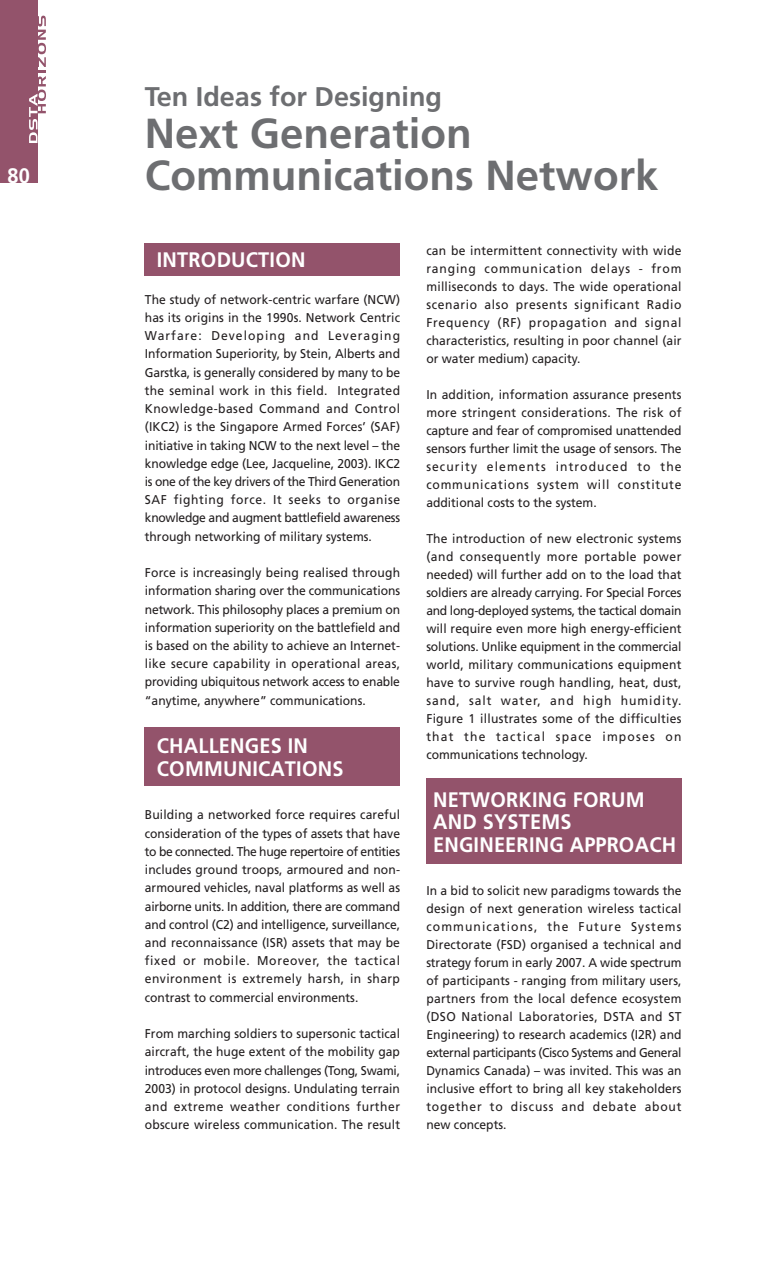
<style>
.page{position:relative;width:766px;height:1263px;background:#fff}
.page>*{position:absolute;margin:0;border:0;box-sizing:border-box;transform-origin:0 0}
.t1{font:700 42px/42px "Frutiger";color:#6d6e71}
.t2{font:700 27px "Frutiger";color:#6d6e71}
.t3{font:700 21px/22.5px "Frutiger";letter-spacing:.01em;color:#fff;scale:.95 1}
.t4{font:12.75px/18px "Frutiger";color:#231f20;text-align:justify;scale:.95 1}
</style>
<div class="page">
<div style="left:426px;top:778px;width:255px;height:86px;background:#93536b"></div>
<div style="left:145px;top:727px;width:255px;height:59px;background:#93536b"></div>
<div style="left:145px;top:244px;width:255px;height:32px;background:#93536b"></div>
<div style="left:0;top:0;width:37px;height:183px;background:#93536b"></div>
<svg style="left:29px;top:16px;width:17px;height:127px"></svg>
<h3 class="t3" style="left:7px;top:166px;width:25px">80</h3>
<h2 class="t2" style="left:145px;top:85px;width:299px">Ten Ideas for Designing</h2>
<h1 class="t1" style="left:145px;top:115px;width:515px">Next Generation<br>Communications Network</h1>
<h3 class="t3" style="left:157px;top:250px;width:158px">INTRODUCTION</h3>
<p class="t4" style="left:145px;top:291px;width:270px">The study of network-centric warfare (NCW) has its origins in the 1990s. Network Centric Warfare: Developing and Leveraging Information Superiority, by Stein, Alberts and Garstka, is generally considered by many to be the seminal work in this field. Integrated Knowledge-based Command and Control (IKC2) is the Singapore Armed Forces’ (SAF) initiative in taking NCW to the next level – the knowledge edge (Lee, Jacqueline, 2003). IKC2 is one of the key drivers of the Third Generation SAF fighting force. It seeks to organise knowledge and augment battlefield awareness through networking of military systems.</p>
<p class="t4" style="left:145px;top:565px;width:270px">Force is increasingly being realised through information sharing over the communications network. This philosophy places a premium on information superiority on the battlefield and is based on the ability to achieve an Internet&shy;like secure capability in operational areas, providing ubiquitous network access to enable “anytime, anywhere” communications.</p>
<h3 class="t3" style="left:157px;top:736px;width:198px">CHALLENGES IN<br>COMMUNICATIONS</h3>
<p class="t4" style="left:145px;top:807px;width:270px">Building a networked force requires careful consideration of the types of assets that have to be connected. The huge repertoire of entities includes ground troops, armoured and non&shy;armoured vehicles, naval platforms as well as airborne units. In addition, there are command and control (C2) and intelligence, surveillance, and reconnaissance (ISR) assets that may be fixed or mobile. Moreover, the tactical environment is extremely harsh, in sharp contrast to commercial environments.</p>
<p class="t4" style="left:145px;top:1025px;width:270px">From marching soldiers to supersonic tactical aircraft, the huge extent of the mobility gap introduces even more challenges (Tong, Swami, 2003) in protocol designs. Undulating terrain and extreme weather conditions further obscure wireless communication. The result</p>
<p class="t4" style="left:426px;top:242px;width:270px">can be intermittent connectivity with wide ranging communication delays - from milliseconds to days. The wide operational scenario also presents significant Radio Frequency (RF) propagation and signal characteristics, resulting in poor channel (air or water medium) capacity.</p>
<p class="t4" style="left:426px;top:386px;width:270px">In addition, information assurance presents more stringent considerations. The risk of capture and fear of compromised unattended sensors further limit the usage of sensors. The security elements introduced to the communications system will constitute additional costs to the system.</p>
<p class="t4" style="left:426px;top:530px;width:270px">The introduction of new electronic systems (and consequently more portable power needed) will further add on to the load that soldiers are already carrying. For Special Forces and long-deployed systems, the tactical domain will require even more high energy-efficient solutions. Unlike equipment in the commercial world, military communications equipment have to survive rough handling, heat, dust, sand, salt water, and high humidity.<br>Figure 1 illustrates some of the difficulties that the tactical space imposes on communications technology.</p>
<h3 class="t3" style="left:433px;top:790px;width:257px">NETWORKING FORUM<br>AND SYSTEMS<br>ENGINEERING APPROACH</h3>
<p class="t4" style="left:426px;top:883px;width:270px">In a bid to solicit new paradigms towards the design of next generation wireless tactical communications, the Future Systems Directorate (FSD) organised a technical and strategy forum in early 2007. A wide spectrum of participants - ranging from military users, partners from the local defence ecosystem (DSO National Laboratories, DSTA and ST Engineering) to research academics (I2R) and external participants (Cisco Systems and General Dynamics Canada) – was invited. This was an inclusive effort to bring all key stakeholders together to discuss and debate about new concepts.</p>
</div>
